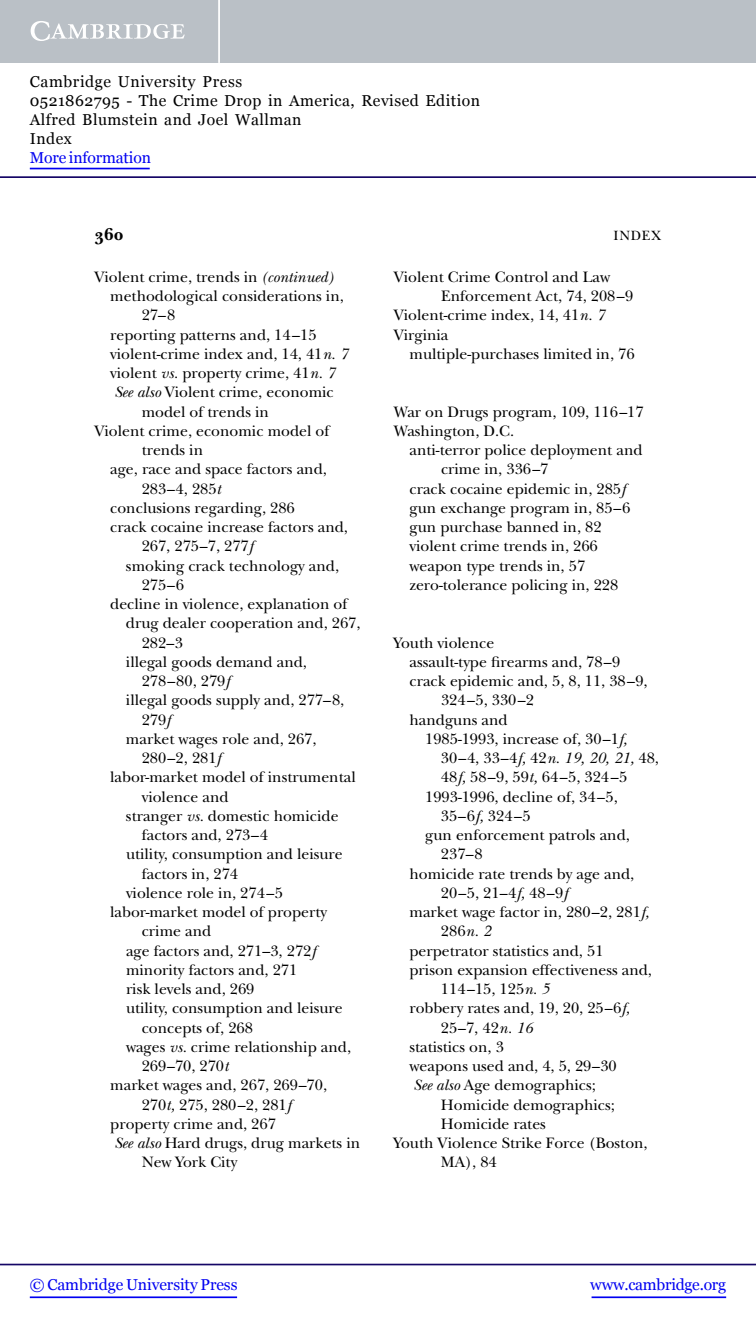
<style>
.page{position:relative;width:756px;height:1323px;background:#fff}
.page>*{position:absolute;margin:0;border:0;box-sizing:border-box;transform-origin:0 0}
.t1{font:17.5px "New Baskerville Bold SC";color:#000}
.t2{font:15.75px/19.2px "New Baskerville";color:#000}
.t3{font:15.75px/18.9px "Georgia";letter-spacing:.03em;color:#000}
.t4{font:15.75px "Georgia";letter-spacing:-.01em;color:#0000f1}
.t5{font:14px "New Baskerville";letter-spacing:.05em;color:#000}
.s1{font-style:italic}
</style>
<div class="page">
<div style="left:0;top:0;width:756px;height:63px;background:#bac0c6"></div>
<svg style="left:31px;top:21px;width:154px;height:20px"></svg>
<hr style="left:218px;top:0;width:2px;height:63px;background:#fff">
<hr style="left:0;top:176px;width:756px;height:2px;background:#150666">
<hr style="left:30px;top:1296px;width:207px;height:2px;background:#0000f1">
<hr style="left:592px;top:1296px;width:134px;height:2px;background:#0000f1">
<hr style="left:0;top:1264px;width:756px;height:1px;background:#150666">
<hr style="left:30px;top:168px;width:120px;height:1px;background:#0000f1">
<p class="t3" style="left:30px;top:72px;width:452px">Cambridge University Press<br>0521862795 - The Crime Drop in America, Revised Edition<br>Alfred Blumstein and Joel Wallman<br>Index</p>
<p class="t4" style="left:30px;top:148px;width:123px">More information</p>
<p class="t1" style="left:94px;top:228px;width:31px">360</p>
<p class="t5" style="left:614px;top:230px;width:49px">INDEX</p>
<p class="t2" style="left:94px;top:269px;width:240px">Violent crime, trends in <span class="s1">(continued)</span></p>
<p class="t2" style="left:110px;top:288px;width:235px">methodological considerations in,</p>
<p class="t2" style="left:142px;top:308px;width:35px">27–8</p>
<p class="t2" style="left:110px;top:327px;width:208px">reporting patterns and, 14–15</p>
<p class="t2" style="left:110px;top:346px;width:239px">violent-crime index and, 14, 41<span class="s1">n. 7</span></p>
<p class="t2" style="left:110px;top:365px;width:226px">violent <span class="s1">vs.</span> property crime, 41<span class="s1">n. 7</span></p>
<p class="t2" style="left:114px;top:385px;width:221px"><span class="s1">See also</span> Violent crime, economic</p>
<p class="t2" style="left:142px;top:404px;width:129px">model of trends in</p>
<p class="t2" style="left:94px;top:423px;width:236px">Violent crime, economic model of</p>
<p class="t2" style="left:142px;top:442px;width:63px">trends in</p>
<p class="t2" style="left:110px;top:462px;width:218px">age, race and space factors and,</p>
<p class="t2" style="left:142px;top:481px;width:81px">283–4, 285<span class="s1">t</span></p>
<p class="t2" style="left:110px;top:500px;width:186px">conclusions regarding, 286</p>
<p class="t2" style="left:110px;top:519px;width:239px">crack cocaine increase factors and,</p>
<p class="t2" style="left:142px;top:539px;width:113px">267, 275–7, 277<span class="s1">f</span></p>
<p class="t2" style="left:126px;top:558px;width:215px">smoking crack technology and,</p>
<p class="t2" style="left:142px;top:577px;width:44px">275–6</p>
<p class="t2" style="left:110px;top:596px;width:239px">decline in violence, explanation of</p>
<p class="t2" style="left:126px;top:616px;width:236px">drug dealer cooperation and, 267,</p>
<p class="t2" style="left:142px;top:635px;width:43px">282–3</p>
<p class="t2" style="left:126px;top:654px;width:183px">illegal goods demand and,</p>
<p class="t2" style="left:142px;top:673px;width:90px">278–80, 279<span class="s1">f</span></p>
<p class="t2" style="left:126px;top:693px;width:220px">illegal goods supply and, 277–8,</p>
<p class="t2" style="left:142px;top:712px;width:30px">279<span class="s1">f</span></p>
<p class="t2" style="left:126px;top:731px;width:192px">market wages role and, 267,</p>
<p class="t2" style="left:142px;top:750px;width:81px">280–2, 281<span class="s1">f</span></p>
<p class="t2" style="left:110px;top:770px;width:247px">labor-market model of instrumental</p>
<p class="t2" style="left:142px;top:789px;width:88px">violence and</p>
<p class="t2" style="left:126px;top:808px;width:214px">stranger <span class="s1">vs.</span> domestic homicide</p>
<p class="t2" style="left:142px;top:827px;width:128px">factors and, 273–4</p>
<p class="t2" style="left:126px;top:847px;width:218px">utility, consumption and leisure</p>
<p class="t2" style="left:142px;top:866px;width:98px">factors in, 274</p>
<p class="t2" style="left:126px;top:885px;width:159px">violence role in, 274–5</p>
<p class="t2" style="left:110px;top:904px;width:218px">labor-market model of property</p>
<p class="t2" style="left:142px;top:924px;width:71px">crime and</p>
<p class="t2" style="left:126px;top:943px;width:191px">age factors and, 271–3, 272<span class="s1">f</span></p>
<p class="t2" style="left:126px;top:962px;width:173px">minority factors and, 271</p>
<p class="t2" style="left:126px;top:981px;width:130px">risk levels and, 269</p>
<p class="t2" style="left:126px;top:1001px;width:218px">utility, consumption and leisure</p>
<p class="t2" style="left:142px;top:1020px;width:113px">concepts of, 268</p>
<p class="t2" style="left:126px;top:1039px;width:227px">wages <span class="s1">vs.</span> crime relationship and,</p>
<p class="t2" style="left:142px;top:1058px;width:88px">269–70, 270<span class="s1">t</span></p>
<p class="t2" style="left:110px;top:1078px;width:218px">market wages and, 267, 269–70,</p>
<p class="t2" style="left:142px;top:1097px;width:151px">270<span class="s1">t,</span> 275, 280–2, 281<span class="s1">f</span></p>
<p class="t2" style="left:110px;top:1116px;width:167px">property crime and, 267</p>
<p class="t2" style="left:114px;top:1135px;width:247px"><span class="s1">See also</span> Hard drugs, drug markets in</p>
<p class="t2" style="left:142px;top:1155px;width:97px">New York City</p>
<p class="t2" style="left:394px;top:269px;width:218px">Violent Crime Control and Law</p>
<p class="t2" style="left:441px;top:288px;width:194px">Enforcement Act, 74, 208–9</p>
<p class="t2" style="left:394px;top:308px;width:212px">Violent-crime index, 14, 41<span class="s1">n. 7</span></p>
<p class="t2" style="left:394px;top:327px;width:56px">Virginia</p>
<p class="t2" style="left:410px;top:346px;width:227px">multiple-purchases limited in, 76</p>
<p class="t2" style="left:394px;top:404px;width:251px">War on Drugs program, 109, 116–17<br>Washington, D.C.</p>
<p class="t2" style="left:410px;top:442px;width:235px">anti-terror police deployment and</p>
<p class="t2" style="left:441px;top:462px;width:109px">crime in, 336–7</p>
<p class="t2" style="left:410px;top:481px;width:218px">crack cocaine epidemic in, 285<span class="s1">f</span></p>
<p class="t2" style="left:410px;top:500px;width:222px">gun exchange program in, 85–6</p>
<p class="t2" style="left:410px;top:519px;width:194px">gun purchase banned in, 82</p>
<p class="t2" style="left:410px;top:539px;width:190px">violent crime trends in, 266</p>
<p class="t2" style="left:410px;top:558px;width:177px">weapon type trends in, 57</p>
<p class="t2" style="left:410px;top:577px;width:210px">zero-tolerance policing in, 228</p>
<p class="t2" style="left:394px;top:635px;width:102px">Youth violence</p>
<p class="t2" style="left:410px;top:654px;width:212px">assault-type firearms and, 78–9</p>
<p class="t2" style="left:410px;top:673px;width:240px">crack epidemic and, 5, 8, 11, 38–9,</p>
<p class="t2" style="left:441px;top:693px;width:95px">324–5, 330–2</p>
<p class="t2" style="left:410px;top:712px;width:100px">handguns and</p>
<p class="t2" style="left:425px;top:731px;width:204px">1985-1993, increase of, 30–1<span class="s1">f,</span></p>
<p class="t2" style="left:441px;top:750px;width:220px">30–4, 33–4<span class="s1">f,</span> 42<span class="s1">n. 19, 20, 21,</span> 48,</p>
<p class="t2" style="left:441px;top:770px;width:188px">48<span class="s1">f,</span> 58–9, 59<span class="s1">t,</span> 64–5, 324–5</p>
<p class="t2" style="left:425px;top:789px;width:194px">1993-1996, decline of, 34–5,</p>
<p class="t2" style="left:441px;top:808px;width:91px">35–6<span class="s1">f,</span> 324–5</p>
<p class="t2" style="left:425px;top:827px;width:206px">gun enforcement patrols and,</p>
<p class="t2" style="left:441px;top:847px;width:43px">237–8</p>
<p class="t2" style="left:409px;top:866px;width:226px">homicide rate trends by age and,</p>
<p class="t2" style="left:441px;top:885px;width:128px">20–5, 21–4<span class="s1">f,</span> 48–9<span class="s1">f</span></p>
<p class="t2" style="left:409px;top:904px;width:242px">market wage factor in, 280–2, 281<span class="s1">f,</span></p>
<p class="t2" style="left:441px;top:924px;width:52px">286<span class="s1">n. 2</span></p>
<p class="t2" style="left:409px;top:943px;width:196px">perpetrator statistics and, 51</p>
<p class="t2" style="left:409px;top:962px;width:244px">prison expansion effectiveness and,</p>
<p class="t2" style="left:441px;top:981px;width:110px">114–15, 125<span class="s1">n. 5</span></p>
<p class="t2" style="left:409px;top:1001px;width:222px">robbery rates and, 19, 20, 25–6<span class="s1">f,</span></p>
<p class="t2" style="left:441px;top:1020px;width:93px">25–7, 42<span class="s1">n. 16</span></p>
<p class="t2" style="left:409px;top:1039px;width:96px">statistics on, 3</p>
<p class="t2" style="left:409px;top:1058px;width:209px">weapons used and, 4, 5, 29–30</p>
<p class="t2" style="left:414px;top:1078px;width:184px"><span class="s1">See also</span> Age demographics;</p>
<p class="t2" style="left:441px;top:1097px;width:175px">Homicide demographics;</p>
<p class="t2" style="left:441px;top:1116px;width:106px">Homicide rates</p>
<p class="t2" style="left:394px;top:1135px;width:255px">Youth Violence Strike Force (Boston,</p>
<p class="t2" style="left:441px;top:1155px;width:57px">MA), 84</p>
<p class="t4" style="left:30px;top:1276px;width:209px">© Cambridge University Press</p>
<p class="t4" style="left:590px;top:1276px;width:137px">www.cambridge.org</p>
</div>
